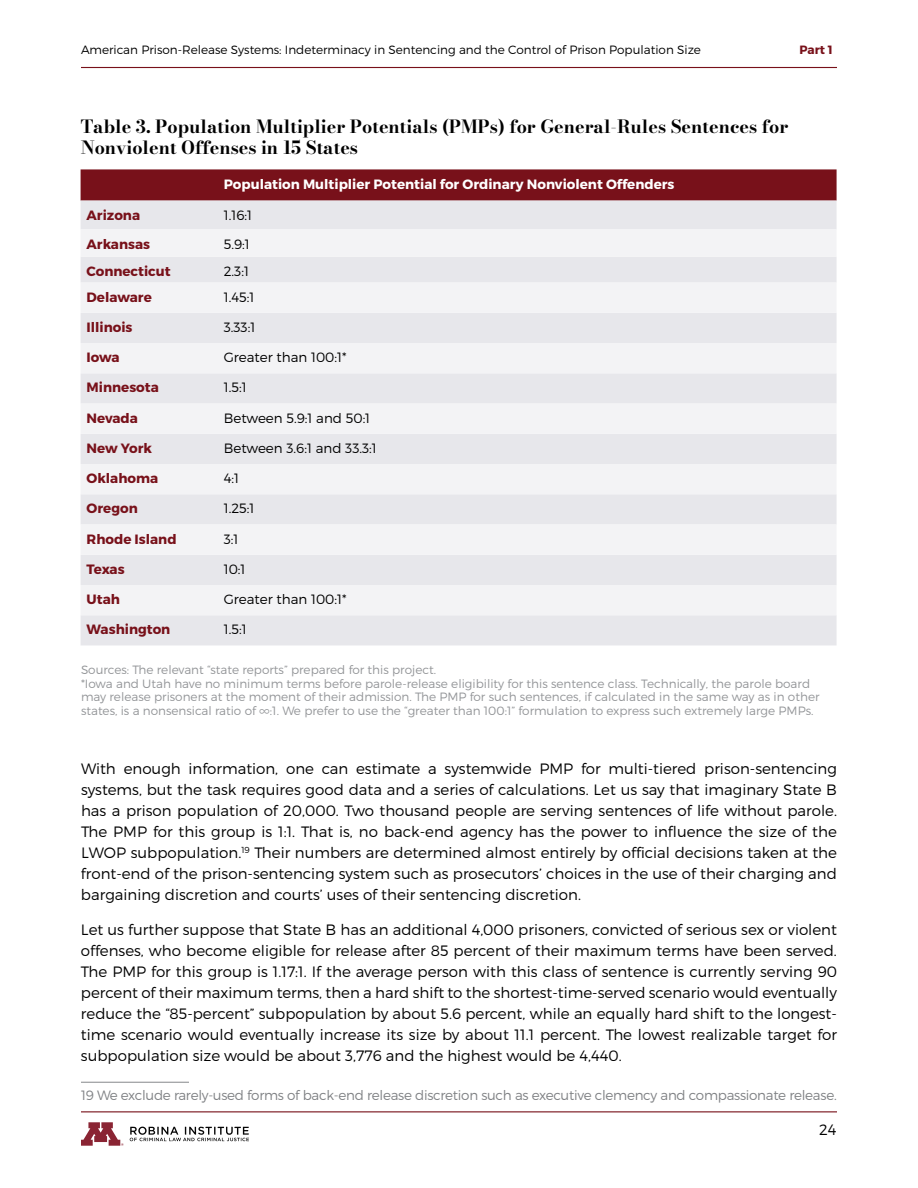
<style>
.page{position:relative;width:918px;height:1188px;background:#fff}
.page>*{position:absolute;margin:0;border:0;box-sizing:border-box;transform-origin:0 0}
.t1{font:18px/21px "Bodoni Moda";color:#000}
.t2{font:300 15px/21px "Montserrat";color:#000;text-align:justify}
.t3{font:300 13.5px "Montserrat";color:#000}
.t4{font:700 13.5px "Montserrat";color:#78111a}
.t5{font:300 13.5px "Montserrat";letter-spacing:-.02em;color:#808285}
.t6{font:700 13.5px "Montserrat";color:#fff}
.t7{font:300 12px/13.5px "Montserrat";color:#939598}
.t8{font:300 12px "Montserrat";color:#000}
.t9{font:700 12px "Montserrat";color:#78111a}
</style>
<div class="page">
<svg style="left:130px;top:1126px;width:119px;height:15px"></svg>
<svg style="left:81px;top:1122px;width:43px;height:24px"></svg>
<hr style="left:81px;top:67px;width:756px;height:1px;background:#78111a">
<hr style="left:81px;top:1111px;width:756px;height:1px;background:#78111a">
<div style="left:81px;top:169px;width:756px;height:32px;background:#78111a"></div>
<div style="left:81px;top:201px;width:756px;height:444px;background:#e7e7eb"></div>
<svg style="left:81px;top:229px;width:756px;height:386px;fill:#f3f3f5"></svg>
<hr style="left:81px;top:1082px;width:108px;height:1px;background:#939598">
<p class="t8" style="left:81px;top:42px;width:622px">American Prison-Release Systems: Indeterminacy in Sentencing and the Control of Prison Population Size</p>
<p class="t9" style="left:799px;top:42px;width:35px">Part 1</p>
<p class="t1" style="left:81px;top:116px;width:709px">Table 3. Population Multiplier Potentials (PMPs) for General-Rules Sentences for<br>Nonviolent Offenses in 15 States</p>
<p class="t6" style="left:224px;top:175px;width:452px">Population Multiplier Potential for Ordinary Nonviolent Offenders</p>
<p class="t4" style="left:87px;top:207px;width:55px">Arizona</p>
<p class="t3" style="left:224px;top:207px;width:30px">1.16:1</p>
<p class="t4" style="left:87px;top:235px;width:65px">Arkansas</p>
<p class="t3" style="left:224px;top:236px;width:28px">5.9:1</p>
<p class="t4" style="left:87px;top:263px;width:86px">Connecticut</p>
<p class="t3" style="left:224px;top:263px;width:27px">2.3:1</p>
<p class="t4" style="left:87px;top:289px;width:67px">Delaware</p>
<p class="t3" style="left:224px;top:289px;width:32px">1.45:1</p>
<p class="t4" style="left:87px;top:319px;width:47px">Illinois</p>
<p class="t3" style="left:224px;top:319px;width:33px">3.33:1</p>
<p class="t4" style="left:87px;top:349px;width:35px">Iowa</p>
<p class="t3" style="left:224px;top:349px;width:124px">Greater than 100:1*</p>
<p class="t4" style="left:87px;top:379px;width:74px">Minnesota</p>
<p class="t3" style="left:224px;top:379px;width:24px">1.5:1</p>
<p class="t4" style="left:87px;top:409px;width:53px">Nevada</p>
<p class="t3" style="left:224px;top:410px;width:148px">Between 5.9:1 and 50:1</p>
<p class="t4" style="left:87px;top:440px;width:67px">New York</p>
<p class="t3" style="left:224px;top:440px;width:155px">Between 3.6:1 and 33.3:1</p>
<p class="t4" style="left:87px;top:470px;width:73px">Oklahoma</p>
<p class="t3" style="left:224px;top:470px;width:17px">4:1</p>
<p class="t4" style="left:87px;top:500px;width:53px">Oregon</p>
<p class="t3" style="left:224px;top:500px;width:32px">1.25:1</p>
<p class="t4" style="left:87px;top:530px;width:92px">Rhode Island</p>
<p class="t3" style="left:224px;top:531px;width:16px">3:1</p>
<p class="t4" style="left:87px;top:561px;width:40px">Texas</p>
<p class="t3" style="left:224px;top:561px;width:23px">10:1</p>
<p class="t4" style="left:87px;top:591px;width:35px">Utah</p>
<p class="t3" style="left:224px;top:591px;width:124px">Greater than 100:1*</p>
<p class="t4" style="left:87px;top:621px;width:85px">Washington</p>
<p class="t3" style="left:224px;top:621px;width:24px">1.5:1</p>
<p class="t7" style="left:81px;top:663px;width:740px">Sources: The relevant “state reports” prepared for this project.<br>*Iowa and Utah have no minimum terms before parole-release eligibility for this sentence class. Technically, the parole board may release prisoners at the moment of their admission. The PMP for such sentences, if calculated in the same way as in other states, is a nonsensical ratio of ∞:1. We prefer to use the “greater than 100:1” formulation to express such extremely large PMPs.</p>
<p class="t2" style="left:81px;top:758px;width:758px">With enough information, one can estimate a systemwide PMP for multi-tiered prison-sentencing systems, but the task requires good data and a series of calculations. Let us say that imaginary State B has a prison population of 20,000. Two thousand people are serving sentences of life without parole.<br>The PMP for this group is 1:1. That is, no back-end agency has the power to influence the size of the LWOP subpopulation.<sup>19</sup> Their numbers are determined almost entirely by official decisions taken at the front-end of the prison-sentencing system such as prosecutors’ choices in the use of their charging and bargaining discretion and courts’ uses of their sentencing discretion.</p>
<p class="t2" style="left:81px;top:919px;width:758px">Let us further suppose that State B has an additional 4,000 prisoners, convicted of serious sex or violent offenses, who become eligible for release after 85 percent of their maximum terms have been served.<br>The PMP for this group is 1.17:1. If the average person with this class of sentence is currently serving 90 percent of their maximum terms, then a hard shift to the shortest-time-served scenario would eventually reduce the “85-percent” subpopulation by about 5.6 percent, while an equally hard shift to the longest&shy;time scenario would eventually increase its size by about 11.1 percent. The lowest realizable target for subpopulation size would be about 3,776 and the highest would be 4,440.</p>
<p class="t5" style="left:81px;top:1087px;width:757px">19 We exclude rarely-used forms of back-end release discretion such as executive clemency and compassionate release.</p>
<p class="t2" style="left:819px;top:1119px;width:19px">24</p>
</div>
